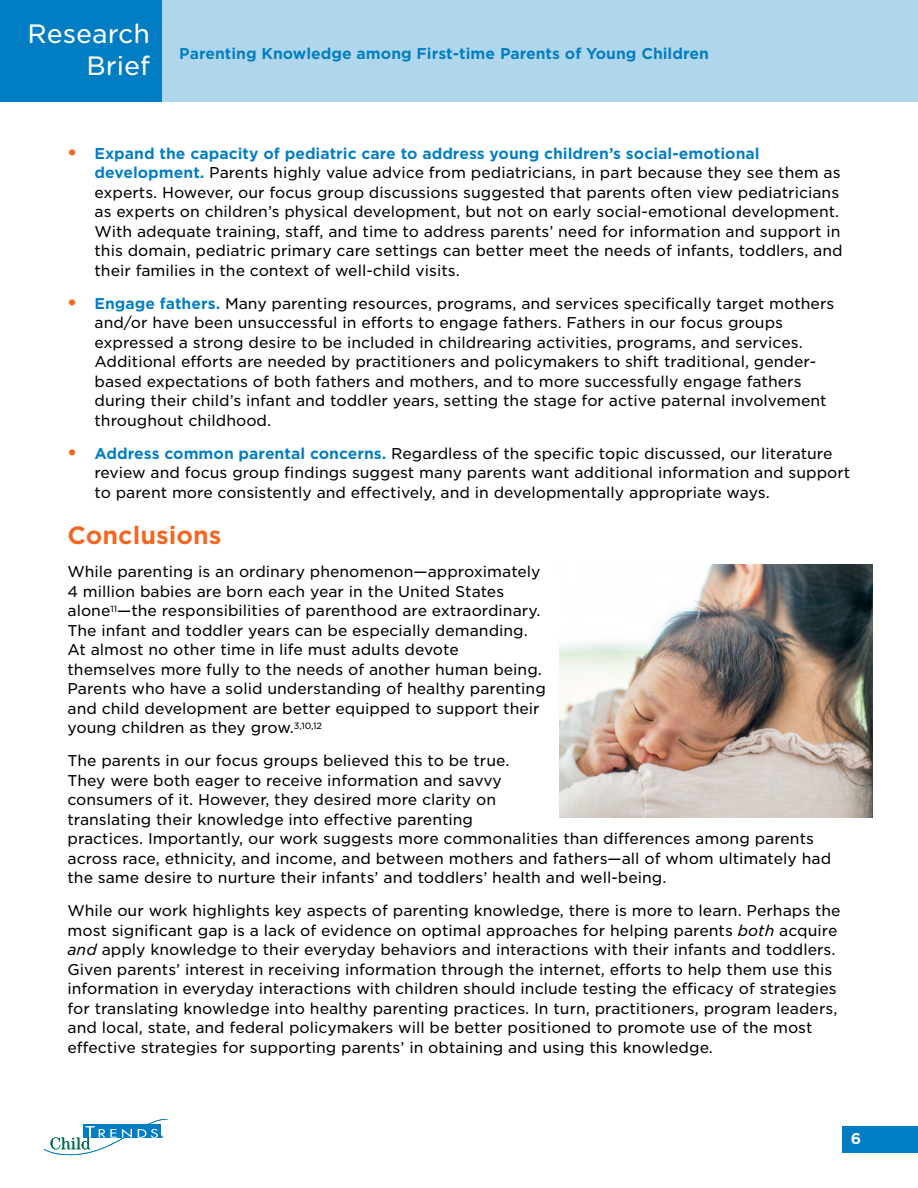
<style>
.page{position:relative;width:918px;height:1188px;background:#fff}
.page>*{position:absolute;margin:0;border:0;box-sizing:border-box;transform-origin:0 0}
.t1{font:25.5px/31.5px "Gotham S Sm";color:#fff;text-align:right}
.t2{font:700 24px "Gotham S Sm";color:#f26722}
.t3{font:15px/19.5px "Gotham S Sm";color:#000}
.t4{font:700 15px "Gotham S Sm";color:#007dc3}
.t5{font:700 15px "Gotham S Sm";color:#fff}
.s1{font-weight:900;font-size:18px;color:#f26722}
.s2{font-weight:700;color:#007dc3}
.s3{font-style:italic}
</style>
<div class="page">
<div style="left:0;top:0;width:918px;height:102px;background:#b0d6eb"></div>
<div style="left:0;top:0;width:162px;height:102px;background:#007dc3"></div>
<div style="left:842px;top:1126px;width:76px;height:27px;background:#007dc3"></div>
<svg style="left:44px;top:1119px;width:123px;height:36px"></svg>
<img style="left:559px;top:565px;width:313px;height:253px">
<h1 class="t1" style="left:28px;top:18px;width:124px">Research<br>Brief</h1>
<p class="t4" style="left:179px;top:43px;width:531px">Parenting Knowledge among First-time Parents of Young Children</p>
<p class="t3" style="left:94px;top:143px;width:750px;text-indent:-27px"><span class="s1">•</span> <span class="s2">Expand the capacity of pediatric care to address young children’s social-emotional development.</span> Parents highly value advice from pediatricians, in part because they see them as experts. However, our focus group discussions suggested that parents often view pediatricians as experts on children’s physical development, but not on early social-emotional development.<br>With adequate training, staff, and time to address parents’ need for information and support in this domain, pediatric primary care settings can better meet the needs of infants, toddlers, and their families in the context of well-child visits.</p>
<p class="t3" style="left:94px;top:293px;width:741px;text-indent:-27px"><span class="s1">•</span> <span class="s2">Engage fathers.</span> Many parenting resources, programs, and services specifically target mothers and/or have been unsuccessful in efforts to engage fathers. Fathers in our focus groups expressed a strong desire to be included in childrearing activities, programs, and services.<br>Additional efforts are needed by practitioners and policymakers to shift traditional, gender&shy;based expectations of both fathers and mothers, and to more successfully engage fathers during their child’s infant and toddler years, setting the stage for active paternal involvement throughout childhood.</p>
<p class="t3" style="left:94px;top:443px;width:757px;text-indent:-27px"><span class="s1">•</span> <span class="s2">Address common parental concerns.</span> Regardless of the specific topic discussed, our literature review and focus group findings suggest many parents want additional information and support to parent more consistently and effectively, and in developmentally appropriate ways.</p>
<h2 class="t2" style="left:68px;top:519px;width:156px">Conclusions</h2>
<p class="t3" style="left:68px;top:562px;width:480px">While parenting is an ordinary phenomenon—approximately 4 million babies are born each year in the United States alone<sup>11</sup>—the responsibilities of parenthood are extraordinary.<br>The infant and toddler years can be especially demanding.<br>At almost no other time in life must adults devote themselves more fully to the needs of another human being.<br>Parents who have a solid understanding of healthy parenting and child development are better equipped to support their young children as they grow.<sup>3,10,12</sup></p>
<p class="t3" style="left:68px;top:751px;width:765px">The parents in our focus groups believed this to be true.<br>They were both eager to receive information and savvy<br>consumers of it. However, they desired more clarity on<br>translating their knowledge into effective parenting<br>practices. Importantly, our work suggests more commonalities than differences among parents across race, ethnicity, and income, and between mothers and fathers—all of whom ultimately had the same desire to nurture their infants’ and toddlers’ health and well-being.</p>
<p class="t3" style="left:68px;top:901px;width:775px">While our work highlights key aspects of parenting knowledge, there is more to learn. Perhaps the most significant gap is a lack of evidence on optimal approaches for helping parents <span class="s3">both</span> acquire <span class="s3">and</span> apply knowledge to their everyday behaviors and interactions with their infants and toddlers.<br>Given parents’ interest in receiving information through the internet, efforts to help them use this information in everyday interactions with children should include testing the efficacy of strategies for translating knowledge into healthy parenting practices. In turn, practitioners, program leaders, and local, state, and federal policymakers will be better positioned to promote use of the most effective strategies for supporting parents’ in obtaining and using this knowledge.</p>
<p class="t5" style="left:851px;top:1129px;width:12px">6</p>
</div>
